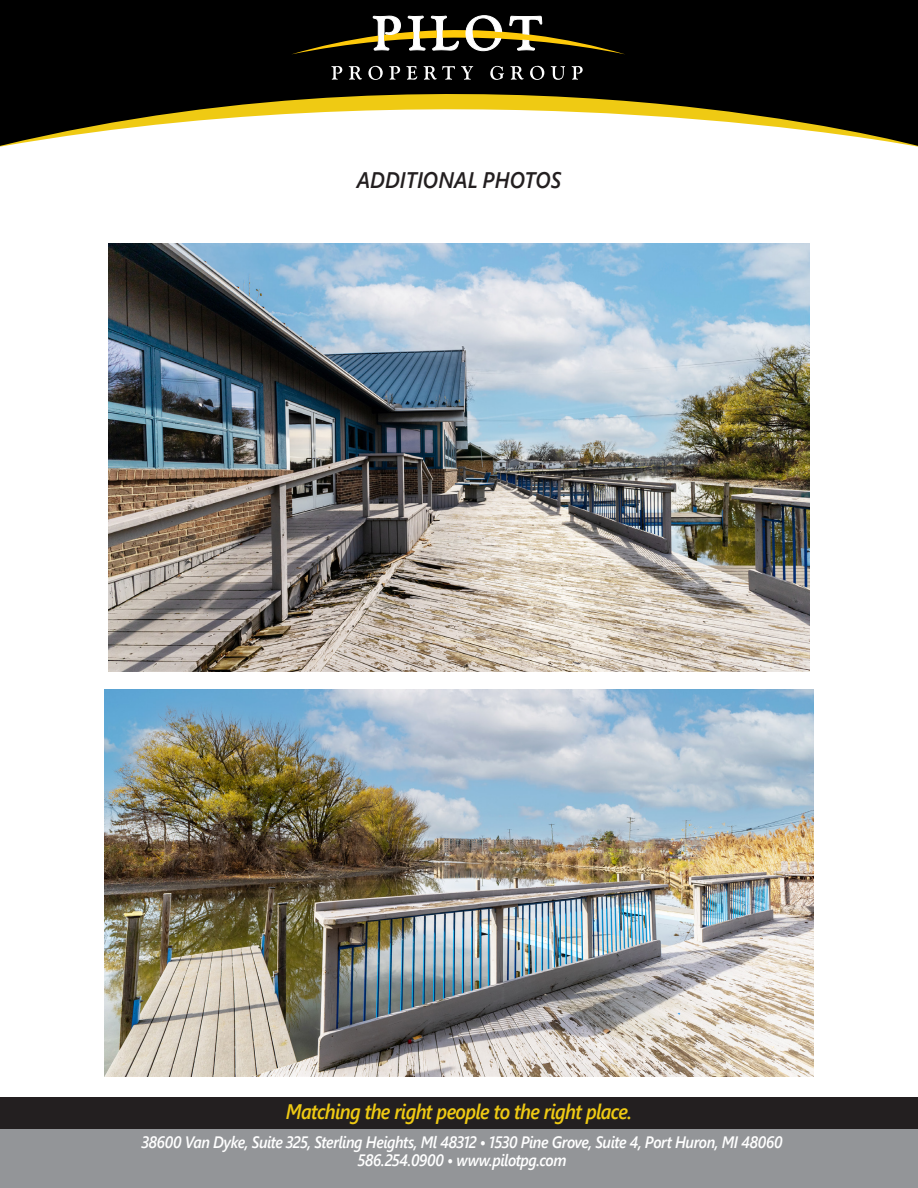
<style>
.page{position:relative;width:918px;height:1188px;background:#fff}
.page>*{position:absolute;margin:0;border:0;box-sizing:border-box;transform-origin:0 0}
.t1{font:italic 600 22.5px "Segoe UI";color:#231f20;scale:.9 1}
.t2{font:italic 600 21px "Segoe UI";letter-spacing:-.035em;color:#efca13;scale:.9 1}
.t3{font:italic 600 16.5px/18px "Segoe UI";letter-spacing:-.03em;color:#fff;text-align:center;scale:.9 1}
</style>
<div class="page">
<svg style="left:0;top:0;width:918px;height:146px;fill:#000"></svg>
<div style="left:276px;top:8px;width:366px;height:77px;background:#000"></div>
<svg style="left:331px;top:66px;width:252px;height:14px"></svg>
<svg style="left:293px;top:15px;width:331px;height:39px"></svg>
<div style="left:0;top:1097px;width:918px;height:36px;background:#231f20"></div>
<div style="left:0;top:1130px;width:918px;height:58px;background:#939598"></div>
<img style="left:105px;top:689px;width:708px;height:387px">
<img style="left:109px;top:243px;width:700px;height:428px">
<h1 class="t1" style="left:357px;top:159px;width:229px">ADDITIONAL PHOTOS</h1>
<p class="t2" style="left:286px;top:1091px;width:386px">Matching the right people to the right place.</p>
<p class="t3" style="left:142px;top:1130px;width:713px">38600 Van Dyke, Suite 325, Sterling Heights, Ml 48312 • 1530 Pine Grove, Suite 4, Port Huron, MI 48060<br>586.254.0900 • www.pilotpg.com</p>
</div>
